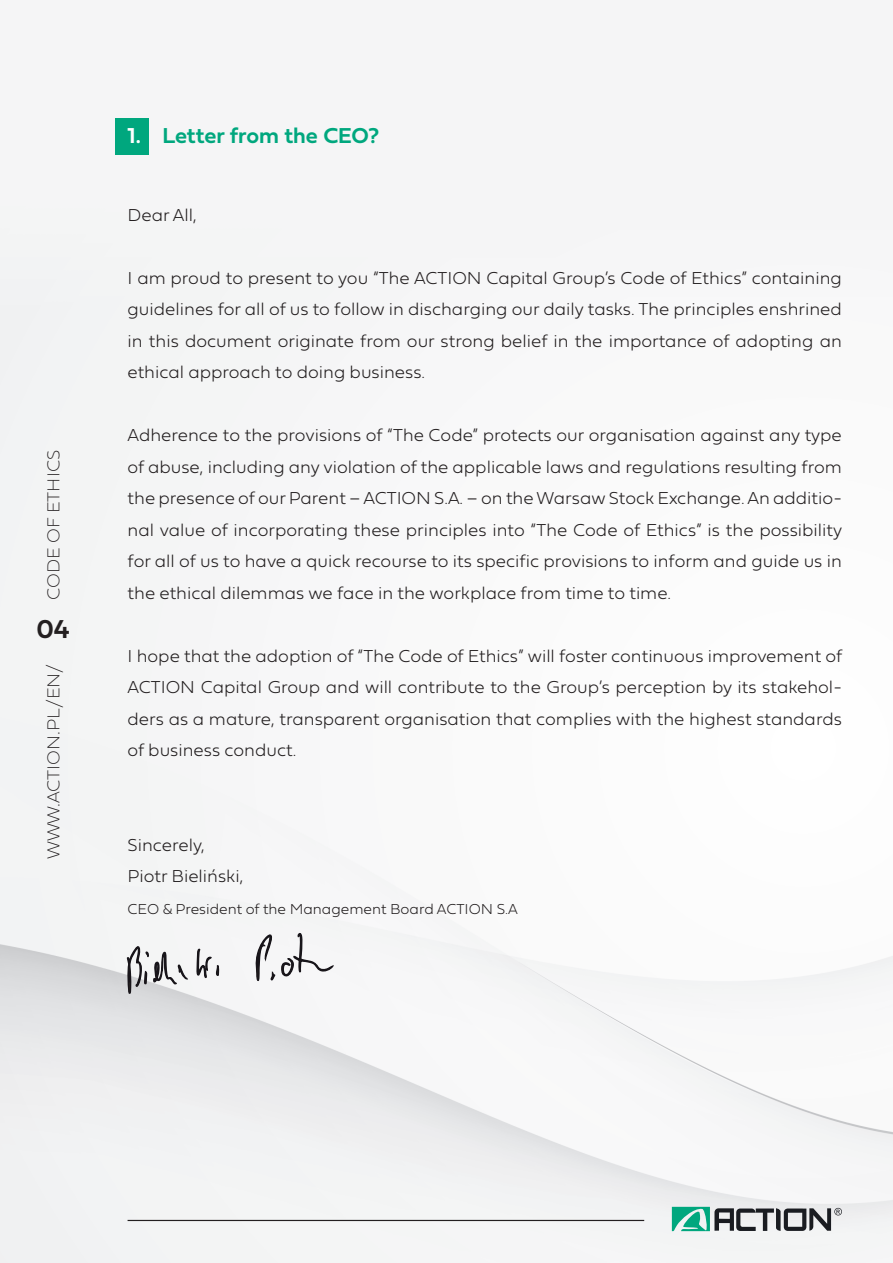
<style>
.page{position:relative;width:893px;height:1263px;background:#fff}
.page>*{position:absolute;margin:0;border:0;box-sizing:border-box;transform-origin:0 0}
.t1{font:27px "Fieldwork Geo Demibold";color:#231f20}
.t2{font:22.5px "Fieldwork Geo Demibold";color:#00a77e}
.t3{font:100 18px/31.5px "Fieldwork Geo";color:#231f20;text-align:justify}
.t4{font:18px "Fieldwork Hum Hair";color:#231f20}
.t5{font:100 15px "Fieldwork Geo";color:#231f20}
.s1{color:#fff}
</style>
<div class="page">
<div style="left:0;top:154px;width:893px;height:1109px;background:#f6f6f7"></div>
<hr style="left:128px;top:1220px;width:516px;height:1px;background:#231f20">
<svg style="left:672px;top:1207px;width:170px;height:25px"></svg>
<div style="left:115px;top:118px;width:34px;height:36px;background:#00a77e"></div>
<svg style="left:127px;top:944px;width:62px;height:50px"></svg>
<svg style="left:196px;top:947px;width:24px;height:31px"></svg>
<svg style="left:254px;top:933px;width:79px;height:49px"></svg>
<p class="t4" style="left:39px;top:600px;width:151px;rotate:-90deg">CODE OF ETHICS</p>
<p class="t1" style="left:36px;top:608px;width:35px">04</p>
<p class="t4" style="left:39px;top:859px;width:197px;rotate:-90deg">WWW.ACTION.PL/EN/</p>
<p class="t2" style="left:128px;top:118px;width:253px"><span class="s1">1.</span> Letter from the CEO?</p>
<p class="t3" style="left:128px;top:198px;width:71px">Dear All,</p>
<p class="t3" style="left:128px;top:261px;width:716px">I am proud to present to you “The ACTION Capital Group’s Code of Ethics” containing guidelines for all of us to follow in discharging our daily tasks. The principles enshrined in this document originate from our strong belief in the importance of adopting an ethical approach to doing business.</p>
<p class="t3" style="left:128px;top:418px;width:716px">Adherence to the provisions of “The Code” protects our organisation against any type of abuse, including any violation of the applicable laws and regulations resulting from the presence of our Parent – ACTION S.A. – on the Warsaw Stock Exchange. An additio&shy;nal value of incorporating these principles into “The Code of Ethics” is the possibility for all of us to have a quick recourse to its specific provisions to inform and guide us in the ethical dilemmas we face in the workplace from time to time.</p>
<p class="t3" style="left:128px;top:639px;width:716px">I hope that the adoption of “The Code of Ethics” will foster continuous improvement of ACTION Capital Group and will contribute to the Group’s perception by its stakehol&shy;ders as a mature, transparent organisation that complies with the highest standards of business conduct.</p>
<p class="t3" style="left:128px;top:828px;width:79px">Sincerely,</p>
<p class="t3" style="left:128px;top:859px;width:117px">Piotr Bieliński,</p>
<p class="t5" style="left:128px;top:897px;width:392px">CEO &amp; President of the Management Board ACTION S.A</p>
</div>
